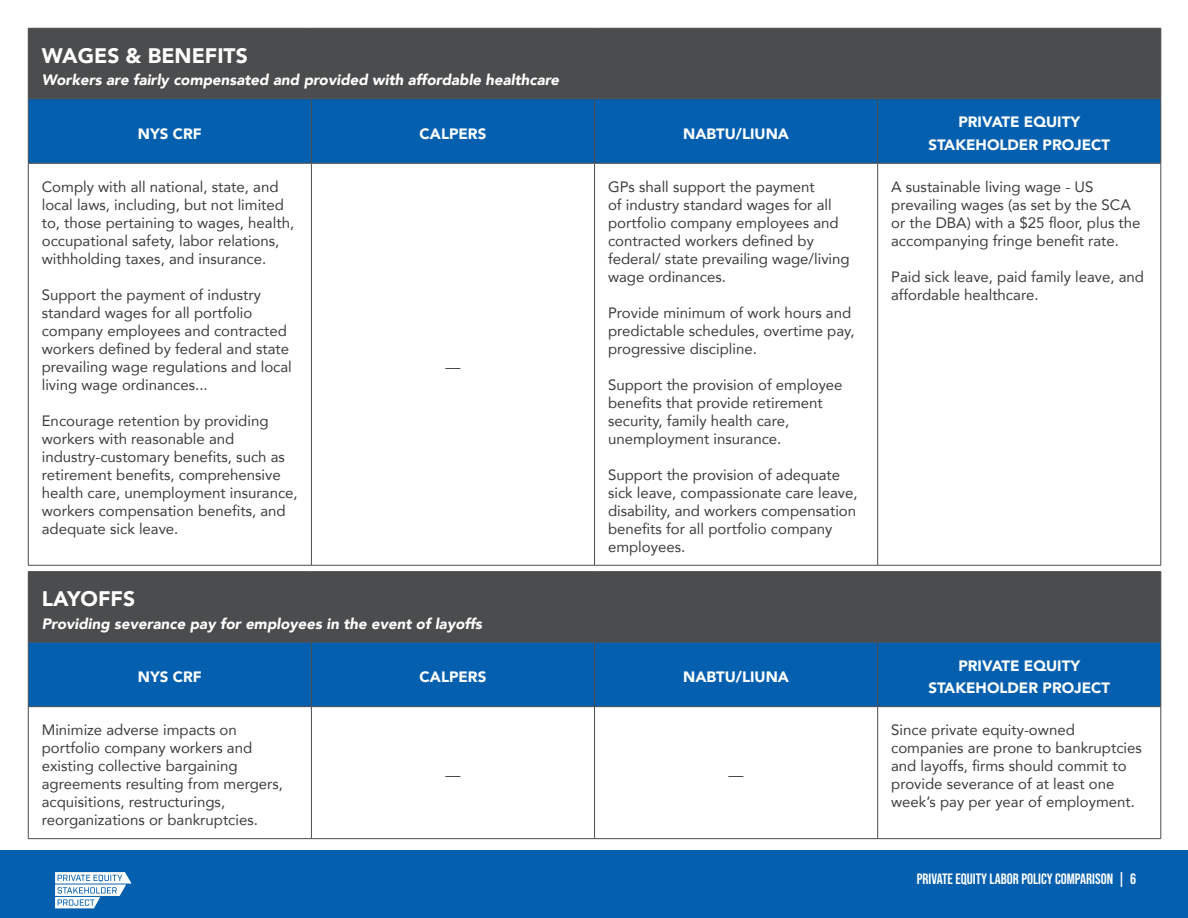
<style>
.page{position:relative;width:1188px;height:918px;background:#fff}
.page>*{position:absolute;margin:0;border:0;box-sizing:border-box;transform-origin:0 0}
.Report_Body{font:900 21px "Avenir";color:#fff}
.Report_Body-2{font:15px/18px "Avenir";color:#3e3e3f}
.Report_Body-3{font:italic 900 15px "Avenir";color:#fff}
.Report_Body-4{font:900 15px "Avenir";color:#fff}
.t1{font:15px "Bebas Neue";color:#fff}
</style>
<div class="page">
<div style="left:0;top:850px;width:1188px;height:68px;background:#0460af"></div>
<svg style="left:55px;top:872px;width:77px;height:36px"></svg>
<div style="left:29px;top:29px;width:1132px;height:70px;background:#4b4c4d"></div>
<div style="left:29px;top:100px;width:1132px;height:63px;background:#0460af"></div>
<hr style="left:28px;top:28px;width:283px;height:1px;background:#4b4c4d">
<hr style="left:28px;top:28px;width:1px;height:71px;background:#4b4c4d">
<hr style="left:311px;top:28px;width:284px;height:1px;background:#4b4c4d">
<hr style="left:595px;top:28px;width:283px;height:1px;background:#4b4c4d">
<hr style="left:878px;top:28px;width:283px;height:1px;background:#4b4c4d">
<hr style="left:877px;top:28px;width:1px;height:71px;background:#4b4c4d">
<hr style="left:1161px;top:28px;width:1px;height:71px;background:#4b4c4d">
<hr style="left:28px;top:99px;width:283px;height:1px;background:#4b4c4d">
<hr style="left:28px;top:99px;width:1px;height:64px;background:#4b4c4d">
<hr style="left:311px;top:99px;width:284px;height:1px;background:#4b4c4d">
<hr style="left:311px;top:99px;width:1px;height:64px;background:#4b4c4d">
<hr style="left:595px;top:99px;width:283px;height:1px;background:#4b4c4d">
<hr style="left:594px;top:99px;width:1px;height:64px;background:#4b4c4d">
<hr style="left:878px;top:99px;width:283px;height:1px;background:#4b4c4d">
<hr style="left:877px;top:99px;width:1px;height:64px;background:#4b4c4d">
<hr style="left:1161px;top:99px;width:1px;height:64px;background:#4b4c4d">
<hr style="left:28px;top:163px;width:283px;height:1px;background:#4b4c4d">
<hr style="left:28px;top:163px;width:1px;height:402px;background:#4b4c4d">
<hr style="left:311px;top:163px;width:284px;height:1px;background:#4b4c4d">
<hr style="left:311px;top:163px;width:1px;height:402px;background:#4b4c4d">
<hr style="left:595px;top:163px;width:283px;height:1px;background:#4b4c4d">
<hr style="left:594px;top:163px;width:1px;height:402px;background:#4b4c4d">
<hr style="left:878px;top:163px;width:283px;height:1px;background:#4b4c4d">
<hr style="left:877px;top:163px;width:1px;height:402px;background:#4b4c4d">
<hr style="left:1161px;top:163px;width:1px;height:402px;background:#4b4c4d">
<hr style="left:28px;top:565px;width:283px;height:1px;background:#4b4c4d">
<hr style="left:311px;top:565px;width:284px;height:1px;background:#4b4c4d">
<hr style="left:595px;top:565px;width:283px;height:1px;background:#4b4c4d">
<hr style="left:878px;top:565px;width:283px;height:1px;background:#4b4c4d">
<div style="left:29px;top:572px;width:1132px;height:70px;background:#4b4c4d"></div>
<div style="left:29px;top:643px;width:1132px;height:63px;background:#0460af"></div>
<hr style="left:28px;top:571px;width:283px;height:1px;background:#4b4c4d">
<hr style="left:28px;top:572px;width:1px;height:70px;background:#4b4c4d">
<hr style="left:311px;top:571px;width:284px;height:1px;background:#4b4c4d">
<hr style="left:595px;top:571px;width:283px;height:1px;background:#4b4c4d">
<hr style="left:878px;top:571px;width:283px;height:1px;background:#4b4c4d">
<hr style="left:877px;top:572px;width:1px;height:70px;background:#4b4c4d">
<hr style="left:1161px;top:572px;width:1px;height:70px;background:#4b4c4d">
<hr style="left:28px;top:642px;width:283px;height:1px;background:#4b4c4d">
<hr style="left:28px;top:642px;width:1px;height:64px;background:#4b4c4d">
<hr style="left:311px;top:642px;width:284px;height:1px;background:#4b4c4d">
<hr style="left:311px;top:642px;width:1px;height:64px;background:#4b4c4d">
<hr style="left:595px;top:642px;width:283px;height:1px;background:#4b4c4d">
<hr style="left:594px;top:642px;width:1px;height:64px;background:#4b4c4d">
<hr style="left:878px;top:642px;width:283px;height:1px;background:#4b4c4d">
<hr style="left:877px;top:642px;width:1px;height:64px;background:#4b4c4d">
<hr style="left:1161px;top:642px;width:1px;height:64px;background:#4b4c4d">
<hr style="left:28px;top:706px;width:283px;height:1px;background:#4b4c4d">
<hr style="left:28px;top:707px;width:1px;height:131px;background:#4b4c4d">
<hr style="left:311px;top:706px;width:284px;height:1px;background:#4b4c4d">
<hr style="left:311px;top:707px;width:1px;height:131px;background:#4b4c4d">
<hr style="left:595px;top:706px;width:283px;height:1px;background:#4b4c4d">
<hr style="left:594px;top:707px;width:1px;height:131px;background:#4b4c4d">
<hr style="left:878px;top:706px;width:283px;height:1px;background:#4b4c4d">
<hr style="left:877px;top:707px;width:1px;height:131px;background:#4b4c4d">
<hr style="left:1161px;top:707px;width:1px;height:131px;background:#4b4c4d">
<hr style="left:28px;top:838px;width:283px;height:1px;background:#4b4c4d">
<hr style="left:311px;top:838px;width:284px;height:1px;background:#4b4c4d">
<hr style="left:595px;top:838px;width:283px;height:1px;background:#4b4c4d">
<hr style="left:878px;top:838px;width:283px;height:1px;background:#4b4c4d">
<p class="Report_Body" style="left:42px;top:37px;width:207px">WAGES &amp; BENEFITS</p>
<p class="Report_Body-3" style="left:42px;top:68px;width:519px">Workers are fairly compensated and provided with affordable healthcare</p>
<p class="Report_Body-4" style="left:138px;top:120px;width:65px">NYS CRF</p>
<p class="Report_Body-4" style="left:420px;top:120px;width:68px">CALPERS</p>
<p class="Report_Body-4" style="left:683px;top:120px;width:107px">NABTU/LIUNA</p>
<p class="Report_Body-2" style="left:42px;top:177px;width:254px">Comply with all national, state, and local laws, including, but not limited to, those pertaining to wages, health, occupational safety, labor relations, withholding taxes, and insurance.</p>
<p class="Report_Body-2" style="left:42px;top:285px;width:252px">Support the payment of industry standard wages for all portfolio company employees and contracted workers defined by federal and state prevailing wage regulations and local living wage ordinances...</p>
<p class="Report_Body-2" style="left:42px;top:411px;width:258px">Encourage retention by providing workers with reasonable and industry-customary benefits, such as retirement benefits, comprehensive health care, unemployment insurance, workers compensation benefits, and adequate sick leave.</p>
<p class="Report_Body-2" style="left:445px;top:357px;width:16px">—</p>
<p class="Report_Body-2" style="left:608px;top:177px;width:243px">GPs shall support the payment<br>of industry standard wages for all portfolio company employees and contracted workers defined by federal/ state prevailing wage/living wage ordinances.</p>
<p class="Report_Body-2" style="left:608px;top:303px;width:248px">Provide minimum of work hours and predictable schedules, overtime pay, progressive discipline.</p>
<p class="Report_Body-2" style="left:608px;top:375px;width:236px">Support the provision of employee benefits that provide retirement security, family health care, unemployment insurance.</p>
<p class="Report_Body-2" style="left:608px;top:465px;width:251px">Support the provision of adequate sick leave, compassionate care leave, disability, and workers compensation benefits for all portfolio company employees.</p>
<p class="Report_Body" style="left:42px;top:581px;width:95px">LAYOFFS</p>
<p class="Report_Body-3" style="left:42px;top:611px;width:442px">Providing severance pay for employees in the event of layoffs</p>
<p class="Report_Body-4" style="left:138px;top:664px;width:65px">NYS CRF</p>
<p class="Report_Body-4" style="left:420px;top:664px;width:68px">CALPERS</p>
<p class="Report_Body-4" style="left:683px;top:664px;width:107px">NABTU/LIUNA</p>
<p class="Report_Body-2" style="left:42px;top:721px;width:243px">Minimize adverse impacts on portfolio company workers and existing collective bargaining agreements resulting from mergers, acquisitions, restructurings, reorganizations or bankruptcies.</p>
<p class="Report_Body-2" style="left:445px;top:766px;width:16px">—</p>
<p class="Report_Body-2" style="left:729px;top:766px;width:16px">—</p>
<p class="Report_Body-4" style="left:958px;top:109px;width:123px">PRIVATE EQUITY</p>
<p class="Report_Body-4" style="left:928px;top:132px;width:183px">STAKEHOLDER PROJECT</p>
<p class="Report_Body-2" style="left:891px;top:177px;width:251px">A sustainable living wage - US prevailing wages (as set by the SCA or the DBA) with a $25 floor, plus the accompanying fringe benefit rate.</p>
<p class="Report_Body-2" style="left:891px;top:267px;width:254px">Paid sick leave, paid family leave, and affordable healthcare.</p>
<p class="Report_Body-4" style="left:958px;top:653px;width:123px">PRIVATE EQUITY</p>
<p class="Report_Body-4" style="left:928px;top:675px;width:183px">STAKEHOLDER PROJECT</p>
<p class="Report_Body-2" style="left:891px;top:721px;width:252px">Since private equity-owned companies are prone to bankruptcies and layoffs, firms should commit to provide severance of at least one week’s pay per year of employment.</p>
<p class="t1" style="left:917px;top:871px;width:221px">PRIVATE EQUITY LABOR POLICY COMPARISON | 6</p>
</div>
